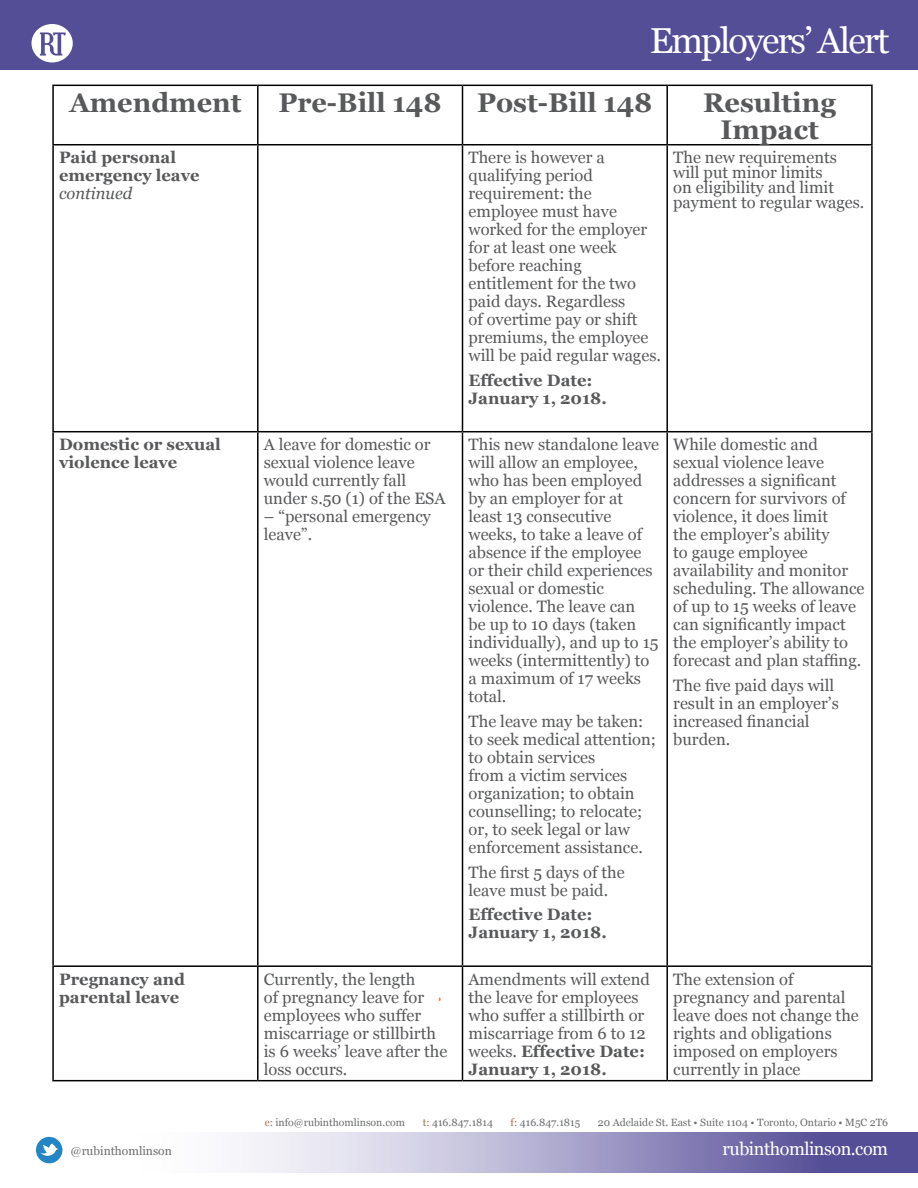
<style>
.page{position:relative;width:918px;height:1188px;background:#fff}
.page>*{position:absolute;margin:0;border:0;box-sizing:border-box;transform-origin:0 0}
.t1{font:36px "Georgia";letter-spacing:-.05em;color:#fff}
.t2{font:700 27px/27px "Georgia";color:#58595b;text-align:center}
.t3{font:18px "Georgia";letter-spacing:-.025em;color:#fff}
.t4{font:16.5px/18px "Georgia";color:#58595b}
.t5{font:700 16.5px/18px "Georgia";color:#58595b}
.t6{font:italic 16.5px "Georgia";color:#58595b}
.t7{font:12px "Georgia";color:#6d6e71}
.t8{font:10.5px "Georgia";color:#6d6e71}
.s1{font-weight:700}
.s2{color:#a46f4f}
</style>
<div class="page">
<div style="left:0;top:0;width:918px;height:69px;background:#544e96"></div>
<svg style="left:32px;top:24px;width:41px;height:38px"></svg>
<svg style="left:36px;top:1132px;width:882px;height:41px"></svg>
<div style="left:36px;top:1137px;width:26px;height:26px;background:#2385c5;border-radius:50%"></div>
<svg style="left:40px;top:1144px;width:18px;height:12px"></svg>
<hr style="left:52px;top:85px;width:206px;height:1px;background:#000">
<hr style="left:52px;top:86px;width:2px;height:58px;background:#000">
<hr style="left:258px;top:85px;width:204px;height:1px;background:#000">
<hr style="left:257px;top:86px;width:2px;height:58px;background:#000">
<hr style="left:462px;top:85px;width:205px;height:1px;background:#000">
<hr style="left:462px;top:86px;width:1px;height:58px;background:#000">
<hr style="left:667px;top:85px;width:206px;height:1px;background:#000">
<hr style="left:666px;top:86px;width:2px;height:58px;background:#000">
<hr style="left:871px;top:86px;width:2px;height:58px;background:#000">
<hr style="left:52px;top:144px;width:206px;height:1px;background:#000">
<hr style="left:52px;top:145px;width:2px;height:286px;background:#000">
<hr style="left:258px;top:144px;width:204px;height:1px;background:#000">
<hr style="left:257px;top:145px;width:2px;height:286px;background:#000">
<hr style="left:462px;top:144px;width:205px;height:1px;background:#000">
<hr style="left:462px;top:145px;width:1px;height:286px;background:#000">
<hr style="left:667px;top:144px;width:206px;height:1px;background:#000">
<hr style="left:666px;top:145px;width:2px;height:286px;background:#000">
<hr style="left:871px;top:145px;width:2px;height:286px;background:#000">
<hr style="left:52px;top:431px;width:206px;height:1px;background:#000">
<hr style="left:52px;top:432px;width:2px;height:533px;background:#000">
<hr style="left:258px;top:431px;width:204px;height:1px;background:#000">
<hr style="left:257px;top:432px;width:2px;height:533px;background:#000">
<hr style="left:462px;top:431px;width:205px;height:1px;background:#000">
<hr style="left:462px;top:432px;width:1px;height:533px;background:#000">
<hr style="left:667px;top:431px;width:206px;height:1px;background:#000">
<hr style="left:666px;top:432px;width:2px;height:533px;background:#000">
<hr style="left:871px;top:432px;width:2px;height:533px;background:#000">
<hr style="left:52px;top:965px;width:206px;height:2px;background:#000">
<hr style="left:52px;top:967px;width:2px;height:113px;background:#000">
<hr style="left:258px;top:965px;width:204px;height:2px;background:#000">
<hr style="left:257px;top:967px;width:2px;height:113px;background:#000">
<hr style="left:462px;top:965px;width:205px;height:2px;background:#000">
<hr style="left:462px;top:967px;width:1px;height:113px;background:#000">
<hr style="left:667px;top:965px;width:206px;height:2px;background:#000">
<hr style="left:666px;top:967px;width:2px;height:113px;background:#000">
<hr style="left:871px;top:967px;width:2px;height:113px;background:#000">
<hr style="left:52px;top:1080px;width:206px;height:1px;background:#000">
<hr style="left:258px;top:1080px;width:204px;height:1px;background:#000">
<hr style="left:462px;top:1080px;width:205px;height:1px;background:#000">
<hr style="left:667px;top:1080px;width:206px;height:1px;background:#000">
<h1 class="t1" style="left:650px;top:19px;width:241px">Employers’ Alert</h1>
<h2 class="t2" style="left:69px;top:89px;width:174px">Amendment</h2>
<h2 class="t2" style="left:279px;top:89px;width:165px">Pre-Bill 148</h2>
<h2 class="t2" style="left:477px;top:89px;width:177px">Post-Bill 148</h2>
<h2 class="t2" style="left:703px;top:89px;width:134px">Resulting<br>Impact</h2>
<p class="t5" style="left:59px;top:149px;width:142px">Paid personal emergency leave</p>
<p class="t6" style="left:59px;top:183px;width:75px">continued</p>
<p class="t4" style="left:469px;top:149px;width:194px">There is however a qualifying period requirement: the employee must have worked for the employer for at least one week before reaching entitlement for the two paid days. Regardless<br>of overtime pay or shift premiums, the employee will be paid regular wages.</p>
<p class="t5" style="left:469px;top:371px;width:140px">Effective Date:<br>January 1, 2018.</p>
<p class="t4" style="left:673px;top:150px;width:193px;line-height:15px">The new requirements will put minor limits<br>on eligibility and limit payment to regular wages.</p>
<p class="t5" style="left:59px;top:436px;width:163px">Domestic or sexual violence leave</p>
<p class="t4" style="left:264px;top:436px;width:183px">A leave for domestic or sexual violence leave would currently fall under s.50 (1) of the ESA</p>
<p class="t4" style="left:264px;top:508px;width:169px">– “personal emergency leave”.</p>
<p class="t4" style="left:469px;top:436px;width:192px">This new standalone leave will allow an employee, who has been employed by an employer for at least 13 consecutive weeks, to take a leave of absence if the employee or their child experiences sexual or domestic violence. The leave can<br>be up to 10 days (taken individually), and up to 15 weeks (intermittently) to a maximum of 17 weeks total.</p>
<p class="t4" style="left:469px;top:713px;width:189px">The leave may be taken: to seek medical attention; to obtain services<br>from a victim services organization; to obtain counselling; to relocate; or, to seek legal or law enforcement assistance.</p>
<p class="t4" style="left:469px;top:863px;width:158px">The first 5 days of the leave must be paid.</p>
<p class="t5" style="left:469px;top:906px;width:140px">Effective Date:<br>January 1, 2018.</p>
<p class="t4" style="left:673px;top:436px;width:193px">While domestic and sexual violence leave addresses a significant concern for survivors of violence, it does limit<br>the employer’s ability<br>to gauge employee availability and monitor scheduling. The allowance of up to 15 weeks of leave can significantly impact the employer’s ability to forecast and plan staffing.</p>
<p class="t4" style="left:673px;top:677px;width:167px">The five paid days will result in an employer’s increased financial burden.</p>
<p class="t5" style="left:59px;top:970px;width:128px">Pregnancy and parental leave</p>
<p class="t4" style="left:264px;top:970px;width:185px">Currently, the length<br>of pregnancy leave for employees who suffer miscarriage or stillbirth is 6 weeks’ leave after the loss occurs.</p>
<p class="t4" style="left:469px;top:970px;width:183px">Amendments will extend the leave for employees who suffer a stillbirth or miscarriage from 6 to 12 weeks. <span class="s1">Effective Date:<br>January 1, 2018.</span></p>
<p class="t4" style="left:673px;top:970px;width:187px">The extension of pregnancy and parental leave does not change the rights and obligations imposed on employers currently in place</p>
<p class="t7" style="left:71px;top:1143px;width:103px">@rubinthomlinson</p>
<p class="t8" style="left:265px;top:1116px;width:142px"><span class="s2">e:</span> info@rubinthomlinson.com</p>
<p class="t8" style="left:423px;top:1116px;width:72px"><span class="s2">t:</span> 416.847.1814</p>
<p class="t8" style="left:511px;top:1116px;width:71px"><span class="s2">f:</span> 416.847.1815</p>
<p class="t8" style="left:598px;top:1116px;width:292px">20 Adelaide St. East • Suite 1104 • Toronto, Ontario • M5C 2T6</p>
<p class="t3" style="left:723px;top:1137px;width:167px">rubinthomlinson.com</p>
</div>
